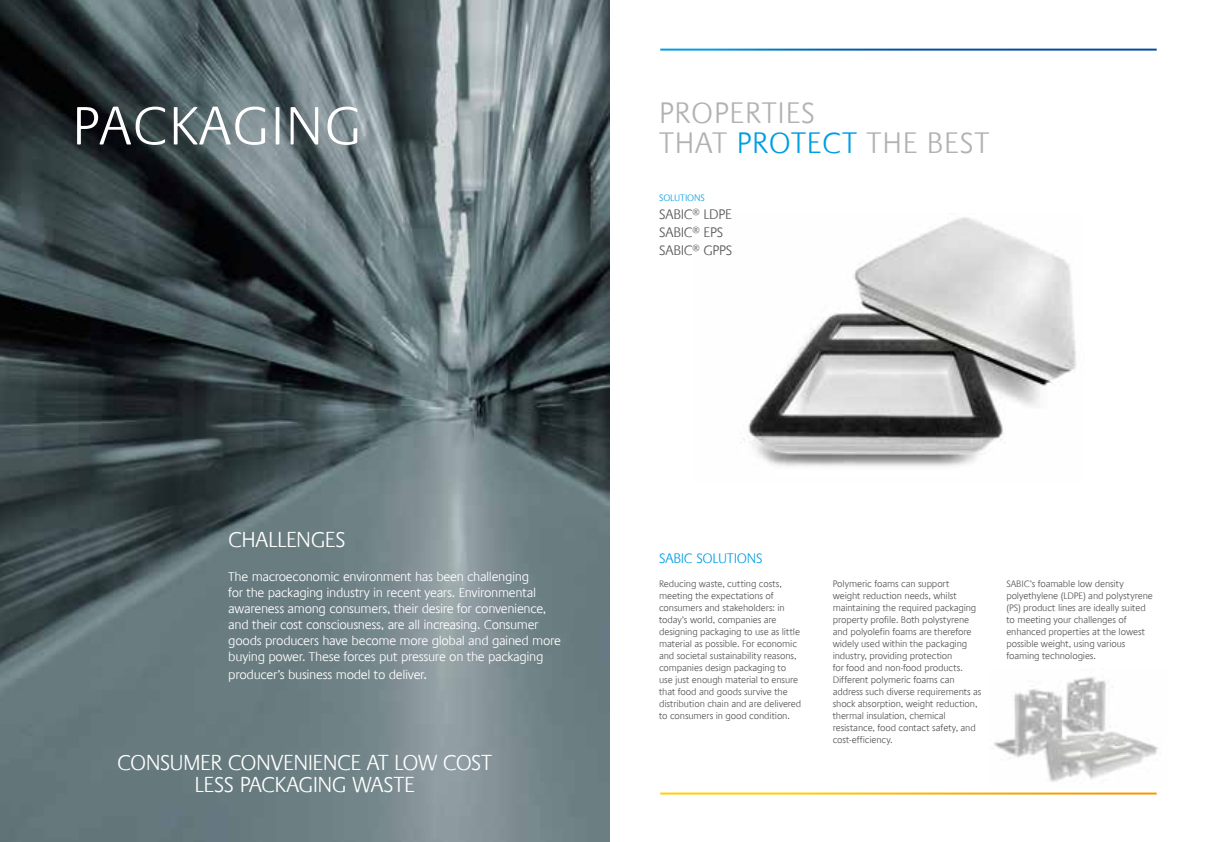
<style>
.page{position:relative;width:1219px;height:842px;background:#fff}
.page>*{position:absolute;margin:0;border:0;box-sizing:border-box;transform-origin:0 0}
.t1{font:300 55px "Praxis Com";letter-spacing:.025em;color:#fff}
.t2{font:300 30px/30px "Praxis Com";letter-spacing:.025em;color:#b1b2b3}
.t3{font:300 22px/22px "Praxis Com";letter-spacing:-.025em;color:#fff;text-align:center}
.t4{font:300 14px/18px "Praxis Com";letter-spacing:-.02em;color:#565655}
.t5{font:300 14px "Praxis Com";letter-spacing:-.025em;color:#009ee3}
.t6{font:300 13px/16px "Praxis Com";letter-spacing:-.025em;color:#fff}
.t7{font:300 9.5px/12px "Praxis Com";letter-spacing:-.015em;color:#565655}
.t8{font:300 9.5px "Praxis Com";letter-spacing:-.01em;color:#009ee3}
.s1{color:#009ee3}
.s2{font-size:14px}
</style>
<div class="page">
<img style="left:993px;top:677px;width:166px;height:105px">
<img style="left:0;top:0;width:609px;height:842px">
<img style="left:740px;top:217px;width:336px;height:250px">
<h1 class="t1" style="left:72px;top:94px;width:291px">PACKAGING</h1>
<h2 class="t2" style="left:659px;top:98px;width:332px">PROPERTIES<br>THAT <span class="s1">PROTECT</span> THE BEST</h2>
<p class="t8" style="left:659px;top:192px;width:47px">SOLUTIONS</p>
<h3 class="t4" style="left:659px;top:205px;width:75px">SABIC<sup>®</sup> LDPE<br>SABIC<sup>®</sup> EPS<br>SABIC<sup>®</sup> GPPS</h3>
<h3 class="t3" style="left:228px;top:529px;width:119px">CHALLENGES</h3>
<p class="t6" style="left:228px;top:569px;width:334px">The macroeconomic environment has been challenging<br>for the packaging industry in recent years. Environmental awareness among consumers, their desire for convenience, and their cost consciousness, are all increasing. Consumer goods producers have become more global and gained more buying power. These forces put pressure on the packaging</p>
<h3 class="t6" style="left:228px;top:667px;width:200px">producer’s business model to deliver<span class="s2">.</span></h3>
<h3 class="t3" style="left:117px;top:752px;width:377px">CONSUMER CONVENIENCE AT LOW COST<br>LESS PACKAGING WASTE</h3>
<h3 class="t5" style="left:659px;top:550px;width:105px">SABIC SOLUTIONS</h3>
<p class="t7" style="left:659px;top:578px;width:144px">Reducing waste, cutting costs, meeting the expectations of consumers and stakeholders: in today’s world, companies are designing packaging to use as little material as possible. For economic and societal sustainability reasons, companies design packaging to use just enough material to ensure that food and goods survive the distribution chain and are delivered to consumers in good condition.</p>
<p class="t7" style="left:833px;top:578px;width:150px">Polymeric foams can support<br>weight reduction needs, whilst maintaining the required packaging property profile. Both polystyrene and polyolefin foams are therefore widely used within the packaging industry, providing protection<br>for food and non-food products.<br>Different polymeric foams can address such diverse requirements as shock absorption, weight reduction, thermal insulation, chemical resistance, food contact safety, and cost-efficiency.</p>
<p class="t7" style="left:1006px;top:578px;width:148px">SABIC’s foamable low density polyethylene (LDPE) and polystyrene (PS) product lines are ideally suited to meeting your challenges of enhanced properties at the lowest possible weight, using various foaming technologies.</p>
</div>
